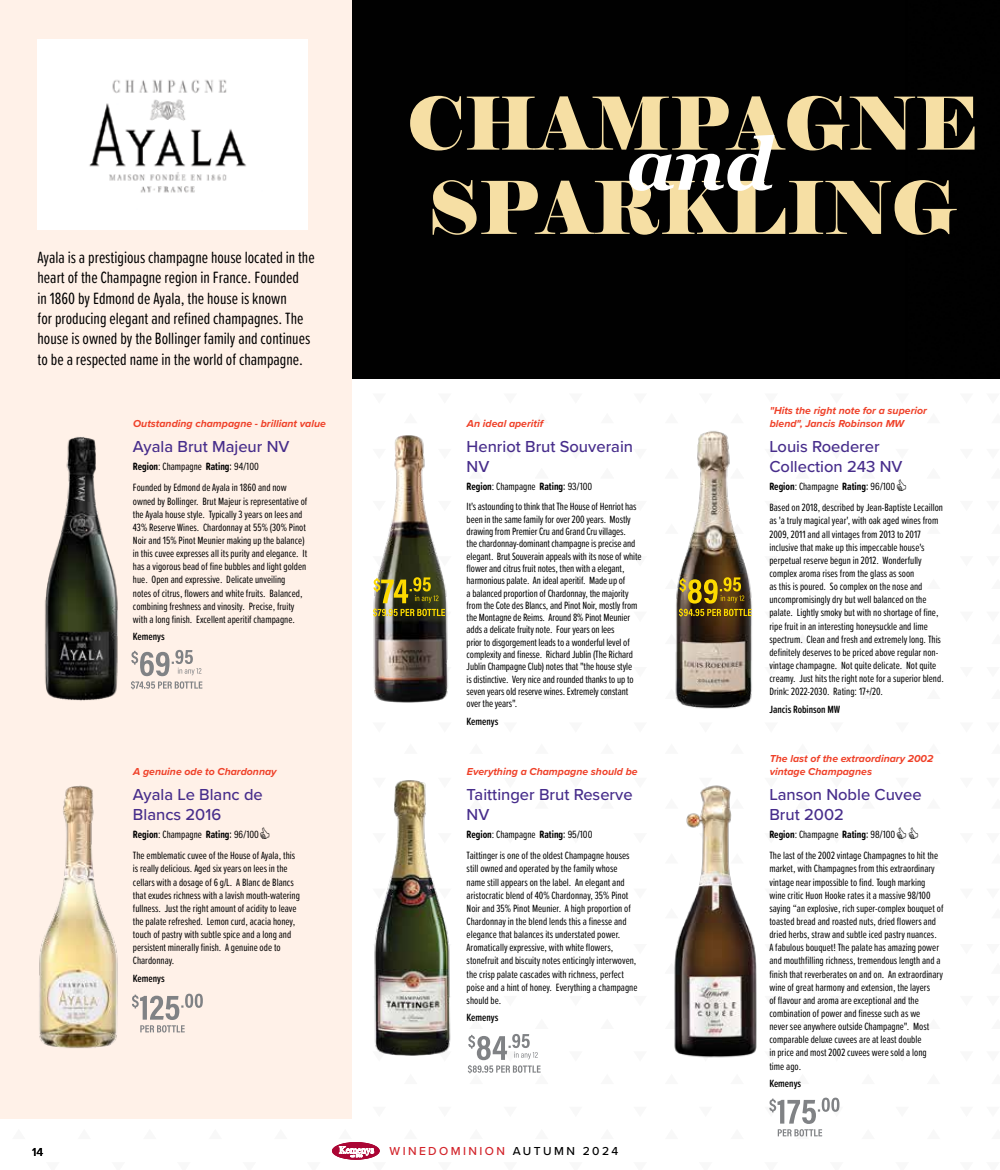
<style>
.page{position:relative;width:1000px;height:1170px;background:#fff}
.page>*{position:absolute;margin:0;border:0;box-sizing:border-box;transform-origin:0 0}
.t1{font:72.75px/84.3px "Elephant";color:#f6dfa4}
.t2{font:16.95px/20.4px "Proxima Soft Ex Cn";color:#000}
.t3{font:500 16.5px/19.8px "Proxima Nova";color:#472d8b}
.t4{font:500 12px "Proxima Nova";letter-spacing:.2em;color:#d2232a}
.t5{font:500 12px "Proxima Nova";color:#000}
.t6{font:10.95px/13.2px "Proxima Soft Ex Cn";color:#000}
.t7{font:600 10.95px "Proxima Soft Ex Cn";color:#000}
.t8{font:italic 700 10.5px/12.6px "Proxima Nova";color:#ef4129}
.s1{font-weight:700}
.s2{font-family:"Acumin Pro Cond";font-size:11.25px}
.s3{font-family:"Acumin Pro Cond"}
.s4{color:#000}
</style>
<div class="page">
<div style="left:351px;top:0;width:648px;height:378px;background:#010101"></div>
<div style="left:0;top:0;width:351px;height:1118px;background:#fff1e8"></div>
<svg style="left:629px;top:135px;width:145px;height:56px"></svg>
<img style="left:44px;top:437px;width:74px;height:264px">
<img style="left:373px;top:435px;width:75px;height:268px">
<img style="left:675px;top:431px;width:77px;height:278px">
<img style="left:39px;top:785px;width:79px;height:263px">
<img style="left:374px;top:780px;width:77px;height:274px">
<img style="left:674px;top:785px;width:83px;height:273px">
<div style="left:38px;top:39px;width:270px;height:191px;background:#fff"></div>
<img style="left:89px;top:79px;width:157px;height:114px">
<svg style="left:373px;top:577px;width:75px;height:45px;background:#746e2f"></svg>
<svg style="left:675px;top:577px;width:76px;height:45px;background:#7d6620"></svg>
<svg style="left:468px;top:1034px;width:73px;height:40px"></svg>
<svg style="left:769px;top:1097px;width:71px;height:40px"></svg>
<svg style="left:131px;top:649px;width:71px;height:41px"></svg>
<svg style="left:132px;top:993px;width:71px;height:39px"></svg>
<svg style="left:332px;top:1142px;width:48px;height:18px"></svg>
<p class="t2" style="left:38px;top:246px;width:278px">Ayala is a prestigious champagne house located in the heart of the Champagne region in France. Founded<br>in 1860 by Edmond de Ayala, the house is known<br>for producing elegant and refined champagnes. The house is owned by the Bollinger family and continues to be a respected name in the world of champagne.</p>
<h1 class="t1" style="left:406px;top:83px;width:573px">CHAMPAGNE<br>SPARKLING</h1>
<p class="t8" style="left:133px;top:417px;width:194px">Outstanding champagne - brilliant value</p>
<p class="t8" style="left:467px;top:417px;width:78px">An ideal aperitif</p>
<h3 class="t3" style="left:133px;top:436px;width:158px">Ayala Brut Majeur NV</h3>
<p class="t6" style="left:133px;top:455px;width:155px;line-height:21.6px"><span class="s1">Region</span>: Champagne <span class="s1">Rating</span><span class="s2">:</span> <span class="s3">94/100<br></span>Founded by Edmond de Ayala in 1860 and now</p>
<p class="t6" style="left:133px;top:494px;width:176px">owned by Bollinger. Brut Majeur is representative of the Ayala house style. Typically 3 years on lees and 43% Reserve Wines. Chardonnay at 55% (30% Pinot Noir and 15% Pinot Meunier making up the balance) in this cuvee expresses all its purity and elegance. It has a vigorous bead of fine bubbles and light golden hue. Open and expressive. Delicate unveiling<br>notes of citrus, flowers and white fruits. Balanced, combining freshness and vinosity. Precise, fruity with a long finish. Excellent aperitif champagne.</p>
<p class="t7" style="left:133px;top:628px;width:33px">Kemenys</p>
<h3 class="t3" style="left:466px;top:436px;width:168px">Henriot Brut Souverain<br>NV</h3>
<p class="t6" style="left:466px;top:475px;width:171px;line-height:20.9px"><span class="s1">Region</span>: Champagne <span class="s1">Rating</span><span class="s2">:</span> <span class="s3">93/100<br></span>It's astounding to think that The House of Henriot has</p>
<p class="t6" style="left:466px;top:512px;width:176px;line-height:12.3px">been in the same family for over 200 years. Mostly drawing from Premier Cru and Grand Cru villages.<br>the chardonnay-dominant champagne is precise and elegant. Brut Souverain appeals with its nose of white flower and citrus fruit notes, then with a elegant, harmonious palate. An ideal aperitif. Made up of<br>a balanced proportion of Chardonnay, the majority from the Cote des Blancs, and Pinot Noir, mostly from the Montagne de Reims. Around 8% Pinot Meunier adds a delicate fruity note. Four years on lees<br>prior to disgorgement leads to a wonderful level of complexity and finesse. Richard Jublin (The Richard Jublin Champagne Club) notes that "the house style<br>is distinctive. Very nice and rounded thanks to up to seven years old reserve wines. Extremely constant over the years".</p>
<p class="t7" style="left:466px;top:713px;width:33px">Kemenys</p>
<p class="t8" style="left:133px;top:765px;width:145px">A genuine ode to Chardonnay</p>
<p class="t8" style="left:467px;top:765px;width:172px">Everything a Champagne should be</p>
<h3 class="t3" style="left:133px;top:783px;width:131px">Ayala Le Blanc de<br>Blancs 2016</h3>
<p class="t6" style="left:133px;top:822px;width:164px;line-height:21.6px"><span class="s1">Region</span>: Champagne <span class="s1">Rating</span><span class="s2">:</span> <span class="s3">96/100<br></span>The emblematic cuvee of the House of Ayala, this</p>
<p class="t6" style="left:133px;top:861px;width:168px">is really delicious. Aged six years on lees in the cellars with a dosage of 6 g/L. A Blanc de Blancs that exudes richness with a lavish mouth-watering fullness. Just the right amount of acidity to leave the palate refreshed. Lemon curd, acacia honey, touch of pastry with subtle spice and a long and persistent minerally finish. A genuine ode to Chardonnay.</p>
<p class="t7" style="left:133px;top:970px;width:33px">Kemenys</p>
<h3 class="t3" style="left:466px;top:783px;width:167px">Taittinger Brut Reserve<br>NV</h3>
<p class="t6" style="left:466px;top:822px;width:164px;line-height:21.6px"><span class="s1">Region</span>: Champagne <span class="s1">Rating</span><span class="s2">:</span> <span class="s3">95/100<br></span>Taittinger is one of the oldest Champagne houses</p>
<p class="t6" style="left:466px;top:861px;width:172px">still owned and operated by the family whose name still appears on the label. An elegant and aristocratic blend of 40% Chardonnay, 35% Pinot Noir and 35% Pinot Meunier. A high proportion of Chardonnay in the blend lends this a finesse and elegance that balances its understated power.<br>Aromatically expressive, with white flowers, stonefruit and biscuity notes enticingly interwoven, the crisp palate cascades with richness, perfect poise and a hint of honey. Everything a champagne should be.</p>
<p class="t7" style="left:466px;top:1009px;width:33px">Kemenys</p>
<p class="t5" style="left:32px;top:1142px;width:13px">14</p>
<p class="t4" style="left:389px;top:1142px;width:230px">WINEDOMINION <span class="s4">AUTUMN 2024</span></p>
<p class="t8" style="left:769px;top:404px;width:159px">"Hits the right note for a superior blend", Jancis Robinson MW</p>
<h3 class="t3" style="left:769px;top:436px;width:135px">Louis Roederer<br>Collection 243 NV</h3>
<p class="t6" style="left:769px;top:474px;width:175px;line-height:21.6px"><span class="s1">Region</span>: Champagne <span class="s1">Rating</span><span class="s2">:</span> <span class="s3">96/100<br></span>Based on 2018, described by Jean-Baptiste Lecaillon</p>
<p class="t6" style="left:769px;top:513px;width:176px">as 'a truly magical year', with oak aged wines from 2009, 2011 and all vintages from 2013 to 2017 inclusive that make up this impeccable house's perpetual reserve begun in 2012. Wonderfully complex aroma rises from the glass as soon<br>as this is poured. So complex on the nose and uncompromisingly dry but well balanced on the palate. Lightly smoky but with no shortage of fine, ripe fruit in an interesting honeysuckle and lime spectrum. Clean and fresh and extremely long. This definitely deserves to be priced above regular non&shy;vintage champagne. Not quite delicate. Not quite creamy. Just hits the right note for a superior blend.<br>Drink: 2022-2030. Rating: 17+/20.</p>
<p class="t7" style="left:769px;top:701px;width:72px">Jancis Robinson MW</p>
<p class="t8" style="left:769px;top:752px;width:165px">The last of the extraordinary 2002 vintage Champagnes</p>
<h3 class="t3" style="left:769px;top:783px;width:154px">Lanson Noble Cuvee<br>Brut 2002</h3>
<p class="t6" style="left:769px;top:822px;width:170px;line-height:21.6px"><span class="s1">Region</span>: Champagne <span class="s1">Rating</span><span class="s2">:</span> <span class="s3">98/100<br></span>The last of the 2002 vintage Champagnes to hit the</p>
<p class="t6" style="left:769px;top:861px;width:175px">market, with Champagnes from this extraordinary vintage near impossible to find. Tough marking wine critic Huon Hooke rates it a massive 98/100 saying “an explosive, rich super-complex bouquet of toasted bread and roasted nuts, dried flowers and dried herbs, straw and subtle iced pastry nuances.<br>A fabulous bouquet! The palate has amazing power and mouthfilling richness, tremendous length and a finish that reverberates on and on. An extraordinary wine of great harmony and extension, the layers<br>of flavour and aroma are exceptional and the combination of power and finesse such as we<br>never see anywhere outside Champagne". Most comparable deluxe cuvees are at least double<br>in price and most 2002 cuvees were sold a long time ago.</p>
<p class="t7" style="left:769px;top:1075px;width:33px">Kemenys</p>
</div>
